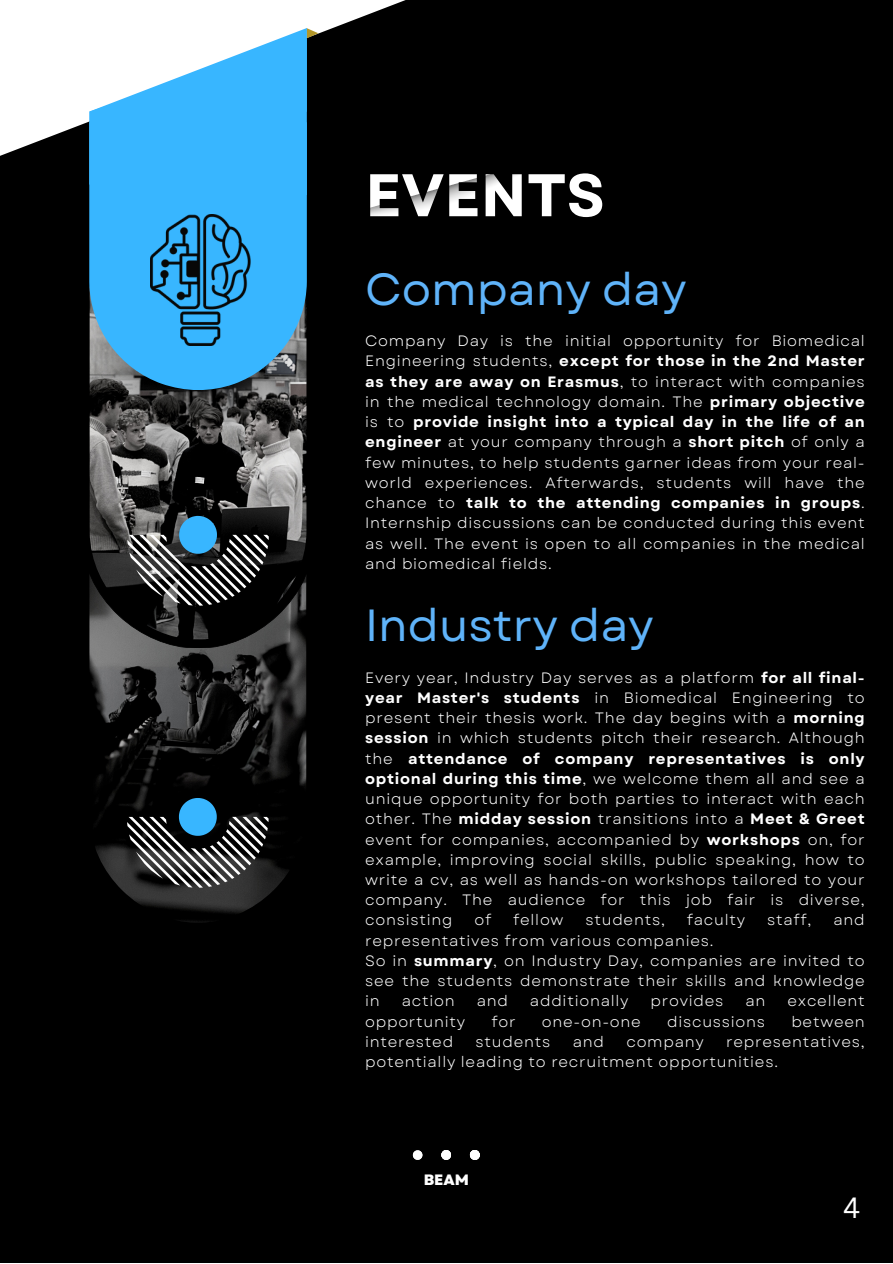
<style>
.page{position:relative;width:893px;height:1264px;background:#fff}
.page>*{position:absolute;margin:0;border:0;box-sizing:border-box;transform-origin:0 0}
.t1{font:700 60px "Garet";color:#fff}
.t2{font:45px "Garet";color:#5fb3f9}
.t3{font:28.5px "Canva Sans";color:#fff}
.t4{font:15px/20.2px "Garet";letter-spacing:.05em;color:#fff;text-align:justify}
.t5{font:800 15px "Garet";color:#fff}
.s1{font-weight:700}
</style>
<div class="page">
<div style="left:0;top:0;width:892px;height:1262px;background:#000"></div>
<img style="left:89px;top:648px;width:217px;height:150px">
<img style="left:90px;top:454px;width:216px;height:62px">
<svg style="left:89px;top:390px;width:217px;height:64px"></svg>
<svg style="left:0;top:0;width:405px;height:156px;fill:#fff"></svg>
<svg style="left:89px;top:195px;width:218px;height:195px;background:#41a8e3"></svg>
<svg style="left:89px;top:28px;width:229px;height:167px;background:#65bff2"></svg>
<svg style="left:89px;top:516px;width:218px;height:132px"></svg>
<svg style="left:95px;top:798px;width:194px;height:125px"></svg>
<svg style="left:413px;top:1150px;width:9px;height:9px"></svg>
<svg style="left:441px;top:1150px;width:10px;height:9px"></svg>
<svg style="left:470px;top:1150px;width:9px;height:9px"></svg>
<img style="left:150px;top:214px;width:105px;height:131px">
<p class="t1" style="left:365px;top:152px;width:241px">EVENTS</p>
<p class="t2" style="left:365px;top:257px;width:323px">Company day</p>
<p class="t4" style="left:365px;top:331px;width:501px">Company Day is the initial opportunity for Biomedical Engineering students, <span class="s1">except for those in the 2nd Master as they are away on Erasmus</span>, to interact with companies in the medical technology domain. The <span class="s1">primary objective </span>is to <span class="s1">provide insight into a typical day in the life of an engineer</span> at your company through a <span class="s1">short pitch</span> of only a few minutes, to help students garner ideas from your real&shy;world experiences. Afterwards, students will have the chance to <span class="s1">talk to the attending companies in groups</span>.<br>Internship discussions can be conducted during this event as well. The event is open to all companies in the medical and biomedical fields.</p>
<p class="t2" style="left:365px;top:593px;width:290px">Industry day</p>
<p class="t4" style="left:365px;top:667px;width:501px">Every year, Industry Day serves as a platform <span class="s1">for all final&shy;year Master's students</span> in Biomedical Engineering to present their thesis work. The day begins with a <span class="s1">morning session</span> in which students pitch their research. Although the <span class="s1">attendance of company representatives is only optional during this time</span>, we welcome them all and see a unique opportunity for both parties to interact with each other. The <span class="s1">midday session</span> transitions into a <span class="s1">Meet &amp; Greet </span>event for companies, accompanied by <span class="s1">workshops</span> on, for example, improving social skills, public speaking, how to write a cv, as well as hands-on workshops tailored to your company. The audience for this job fair is diverse, consisting</p>
<p class="t4" style="left:474px;top:910px;width:18px">of</p>
<p class="t4" style="left:513px;top:910px;width:52px">fellow</p>
<p class="t4" style="left:585px;top:910px;width:81px">students,</p>
<p class="t4" style="left:686px;top:910px;width:60px">faculty</p>
<p class="t4" style="left:767px;top:910px;width:46px">staff,</p>
<p class="t4" style="left:833px;top:910px;width:33px">and</p>
<p class="t4" style="left:365px;top:930px;width:350px">representatives from various companies.</p>
<p class="t4" style="left:365px;top:950px;width:501px">So in <span class="s1">summary</span>, on Industry Day, companies are invited to see the students demonstrate their skills and knowledge in</p>
<p class="t4" style="left:402px;top:991px;width:54px">action</p>
<p class="t4" style="left:476px;top:991px;width:33px">and</p>
<p class="t4" style="left:530px;top:991px;width:100px">additionally</p>
<p class="t4" style="left:650px;top:991px;width:74px">provides</p>
<p class="t4" style="left:745px;top:991px;width:22px">an</p>
<p class="t4" style="left:787px;top:991px;width:79px">excellent</p>
<p class="t4" style="left:365px;top:1011px;width:102px">opportunity</p>
<p class="t4" style="left:491px;top:1011px;width:26px">for</p>
<p class="t4" style="left:541px;top:1011px;width:101px">one-on-one</p>
<p class="t4" style="left:667px;top:1011px;width:100px">discussions</p>
<p class="t4" style="left:791px;top:1011px;width:75px">between</p>
<p class="t4" style="left:365px;top:1031px;width:89px">interested</p>
<p class="t4" style="left:475px;top:1031px;width:76px">students</p>
<p class="t4" style="left:572px;top:1031px;width:33px">and</p>
<p class="t4" style="left:626px;top:1031px;width:79px">company</p>
<p class="t4" style="left:365px;top:1031px;width:501px;text-indent:361px">representatives, potentially leading to recruitment opportunities.</p>
<p class="t5" style="left:423px;top:1168px;width:47px">BEAM</p>
<p class="t3" style="left:843px;top:1187px;width:19px">4</p>
</div>
